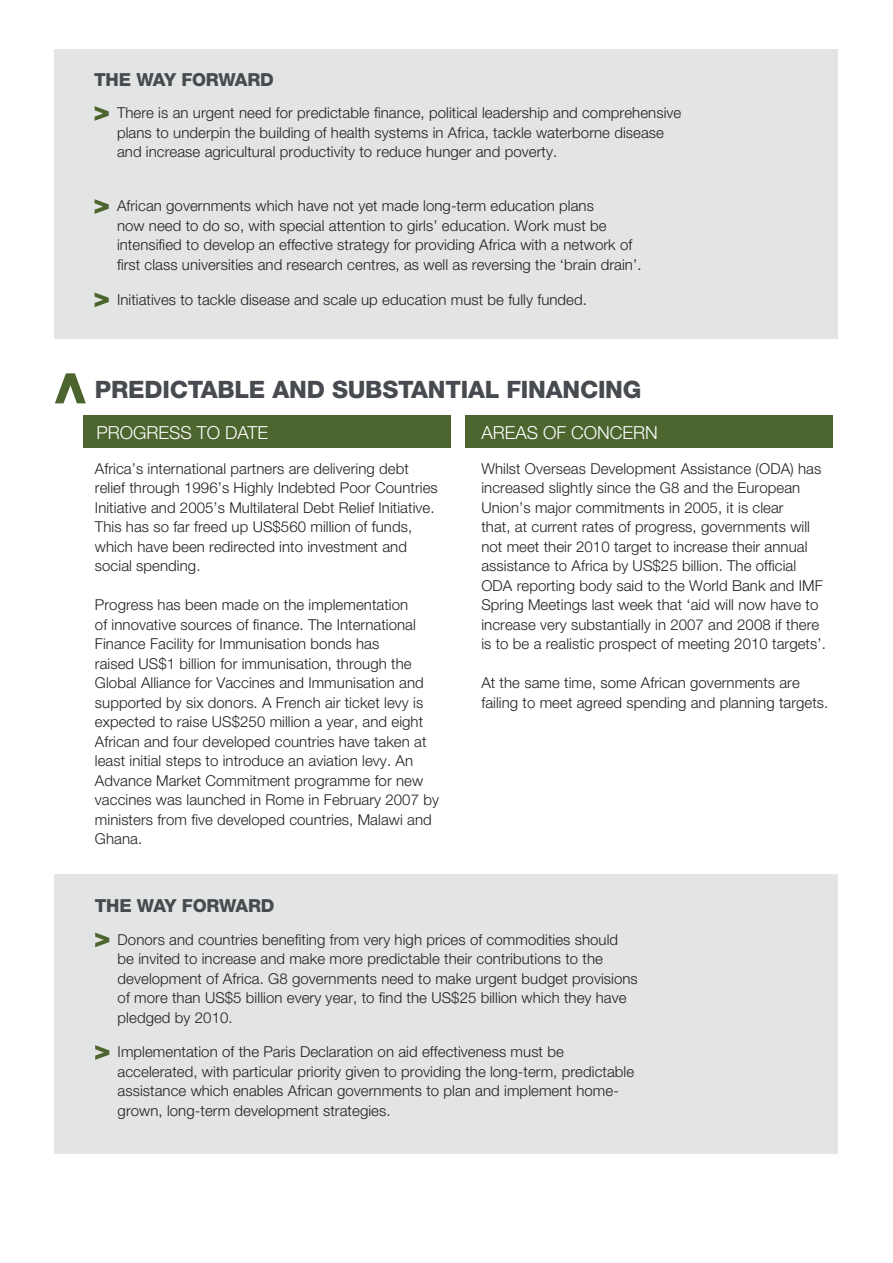
<style>
.page{position:relative;width:893px;height:1263px;background:#fff}
.page>*{position:absolute;margin:0;border:0;box-sizing:border-box;transform-origin:0 0}
.t1{font:800 24px "Helvetica Neue";letter-spacing:-.01em;color:#474b4f}
.t2{font:300 18px "Helvetica Neue";color:#fff}
.t3{font:800 18px "Helvetica Neue";letter-spacing:-.01em;color:#474b4f}
.T2{font:300 15px/19.5px "Helvetica Neue";letter-spacing:.005em;color:#231f20}
.T3{font:300 15px/19.5px "Helvetica Neue";letter-spacing:.005em;color:#231f20}
</style>
<div class="page">
<div style="left:84px;top:416px;width:367px;height:32px;background:#4d652f"></div>
<div style="left:466px;top:416px;width:367px;height:32px;background:#4d652f"></div>
<div style="left:54px;top:50px;width:783px;height:289px;background:#e3e4e4"></div>
<div style="left:54px;top:874px;width:783px;height:280px;background:#e3e4e4"></div>
<svg style="left:95px;top:106px;width:14px;height:15px"></svg>
<svg style="left:95px;top:199px;width:14px;height:15px"></svg>
<svg style="left:95px;top:292px;width:14px;height:15px"></svg>
<svg style="left:55px;top:373px;width:31px;height:30px"></svg>
<svg style="left:95px;top:932px;width:14px;height:15px"></svg>
<svg style="left:95px;top:1045px;width:14px;height:15px"></svg>
<h4 class="t3" style="left:94px;top:69px;width:181px">THE WAY FORWARD</h4>
<p class="T3" style="left:117px;top:103px;width:566px">There is an urgent need for predictable finance, political leadership and comprehensive plans to underpin the building of health systems in Africa, tackle waterborne disease and increase agricultural productivity to reduce hunger and poverty.</p>
<p class="T3" style="left:117px;top:196px;width:526px">African governments which have not yet made long-term education plans<br>now need to do so, with special attention to girls’ education. Work must be intensified to develop an effective strategy for providing Africa with a network of first class universities and research centres, as well as reversing the ‘brain drain’.</p>
<p class="T3" style="left:117px;top:289px;width:471px">Initiatives to tackle disease and scale up education must be fully funded.</p>
<h2 class="t1" style="left:95px;top:375px;width:548px">PREDICTABLE AND SUBSTANTIAL FINANCING</h2>
<h3 class="t2" style="left:96px;top:421px;width:173px">PROGRESS TO DATE</h3>
<p class="T2" style="left:95px;top:458px;width:344px">Africa’s international partners are delivering debt relief through 1996’s Highly Indebted Poor Countries Initiative and 2005’s Multilateral Debt Relief Initiative.<br>This has so far freed up US$560 million of funds, which have been redirected into investment and social spending.</p>
<p class="T2" style="left:95px;top:595px;width:345px">Progress has been made on the implementation<br>of innovative sources of finance. The International Finance Facility for Immunisation bonds has<br>raised US$1 billion for immunisation, through the Global Alliance for Vaccines and Immunisation and supported by six donors. A French air ticket levy is expected to raise US$250 million a year, and eight African and four developed countries have taken at least initial steps to introduce an aviation levy. An Advance Market Commitment programme for new vaccines was launched in Rome in February 2007 by ministers from five developed countries, Malawi and Ghana.</p>
<h3 class="t2" style="left:481px;top:421px;width:178px">AREAS OF CONCERN</h3>
<p class="T2" style="left:481px;top:458px;width:346px">Whilst Overseas Development Assistance (ODA) has increased slightly since the G8 and the European Union’s major commitments in 2005, it is clear<br>that, at current rates of progress, governments will not meet their 2010 target to increase their annual assistance to Africa by US$25 billion. The official ODA reporting body said to the World Bank and IMF Spring Meetings last week that ‘aid will now have to increase very substantially in 2007 and 2008 if there is to be a realistic prospect of meeting 2010 targets’.</p>
<p class="T2" style="left:481px;top:673px;width:349px">At the same time, some African governments are failing to meet agreed spending and planning targets.</p>
<h4 class="t3" style="left:95px;top:895px;width:181px">THE WAY FORWARD</h4>
<p class="T3" style="left:118px;top:929px;width:522px">Donors and countries benefiting from very high prices of commodities should be invited to increase and make more predictable their contributions to the development of Africa. G8 governments need to make urgent budget provisions of more than US$5 billion every year, to find the US$25 billion which they have pledged by 2010.</p>
<p class="T3" style="left:118px;top:1042px;width:518px">Implementation of the Paris Declaration on aid effectiveness must be accelerated, with particular priority given to providing the long-term, predictable assistance which enables African governments to plan and implement home&shy;grown, long-term development strategies.</p>
</div>
